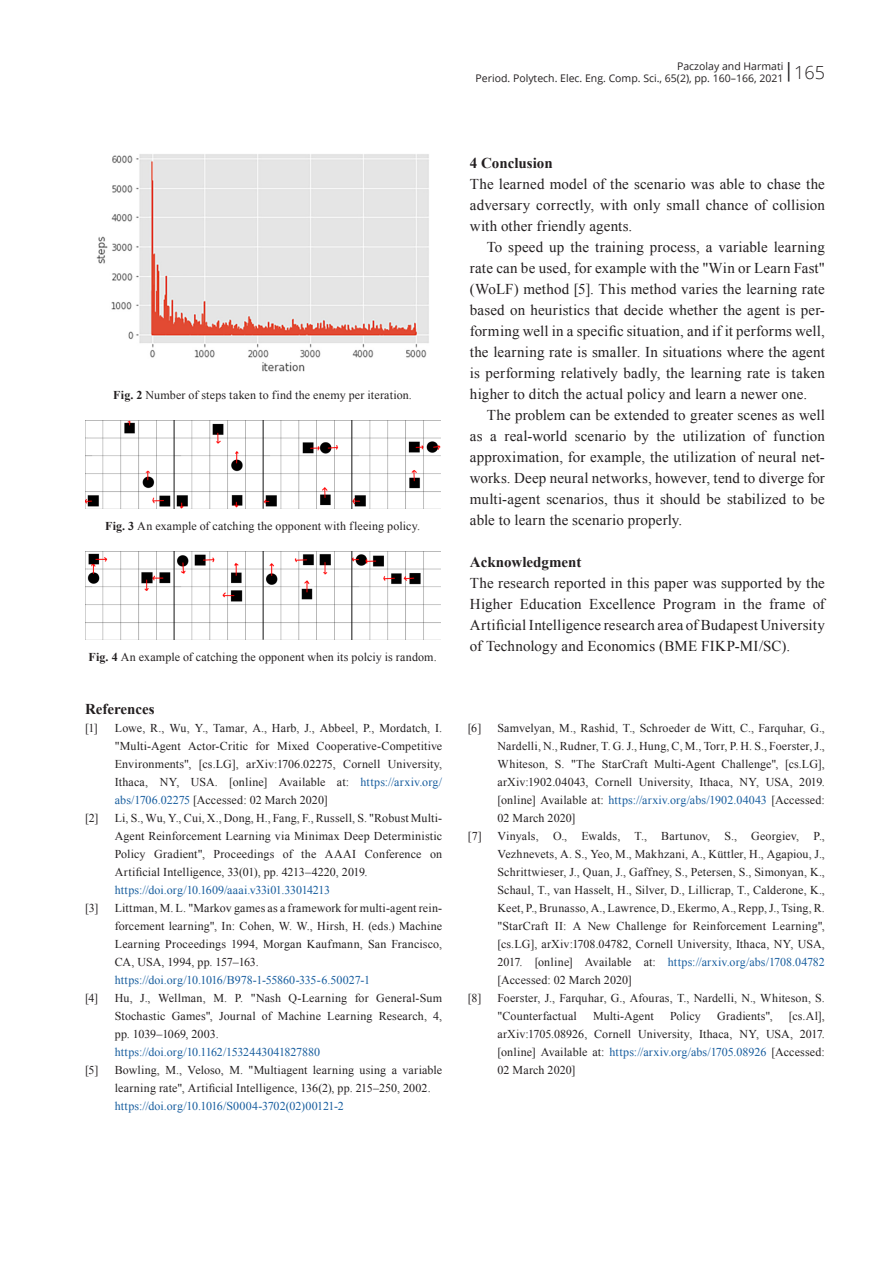
<style>
.page{position:relative;width:893px;height:1263px;background:#fff}
.page>*{position:absolute;margin:0;border:0;box-sizing:border-box;transform-origin:0 0}
.PP_Body__Main_text{font:15px/21px "Times New Roman";letter-spacing:.015em;color:#231f20;text-align:justify}
.PP_Body__First_parag{font:15px/21px "Times New Roman";letter-spacing:.01em;color:#231f20;text-align:justify}
.PP_Heading{font:700 15px "Times New Roman";color:#231f20}
.PP_References{font:12px/18px "Times New Roman";letter-spacing:.01em;color:#231f20;text-align:justify}
.PP_References-2{font:12px "Times New Roman";color:#175d9e}
.PP_Figure_Table_Capt{font:12px "Times New Roman";letter-spacing:.01em;color:#231f20}
.t1{font:10.5px/12px "Open Sans";color:#231f20}
.s1{font-weight:700}
.s2{color:#175d9e}
</style>
<div class="page">
<img style="left:96px;top:154px;width:333px;height:218px">
<img style="left:85px;top:420px;width:355px;height:89px">
<img style="left:85px;top:551px;width:355px;height:89px">
<p class="t1" style="left:476px;top:59px;width:351px;text-indent:202px">Paczolay and Harmati<br>Period. Polytech. Elec. Eng. Comp. Sci., 65(2), pp. 160–166, 2021 <sup>|</sup><sup>165</sup></p>
<p class="PP_Figure_Table_Capt" style="left:113px;top:387px;width:300px"><span class="s1">Fig. 2</span> Number of steps taken to find the enemy per iteration.</p>
<p class="PP_Figure_Table_Capt" style="left:105px;top:517px;width:316px"><span class="s1">Fig. 3</span> An example of catching the opponent with fleeing policy.</p>
<p class="PP_Figure_Table_Capt" style="left:88px;top:648px;width:350px"><span class="s1">Fig. 4</span> An example of catching the opponent when its polciy is random.</p>
<p class="PP_Heading" style="left:85px;top:698px;width:71px">References</p>
<p class="PP_References" style="left:85px;top:719px;width:14px">[1]</p>
<p class="PP_References" style="left:115px;top:719px;width:329px">Lowe, R., Wu, Y., Tamar, A., Harb, J., Abbeel, P., Mordatch, I. "Multi-Agent Actor-Critic for Mixed Cooperative-Competitive Environments", [cs.LG], arXiv:1706.02275, Cornell University, Ithaca, NY, USA. [online] Available at: <span class="s2">https://arxiv.org/ abs/1706.02275</span> [Accessed: 02 March 2020]</p>
<p class="PP_References" style="left:85px;top:809px;width:15px">[2]</p>
<p class="PP_References" style="left:115px;top:809px;width:329px">Li, S., Wu, Y., Cui, X., Dong, H., Fang, F., Russell, S. "Robust Multi-Agent Reinforcement Learning via Minimax Deep Deterministic Policy Gradient", Proceedings of the AAAI Conference on Artificial Intelligence, 33(01), pp. 4213–4220, 2019.</p>
<p class="PP_References-2" style="left:115px;top:882px;width:217px">https://doi.org/10.1609/aaai.v33i01.33014213</p>
<p class="PP_References" style="left:85px;top:899px;width:15px">[3]</p>
<p class="PP_References" style="left:115px;top:899px;width:329px">Littman, M. L. "Markov games as a framework for multi-agent rein&shy;forcement learning", In: Cohen, W. W., Hirsh, H. (eds.) Machine Learning Proceedings 1994, Morgan Kaufmann, San Francisco, CA, USA, 1994, pp. 157–163.</p>
<p class="PP_References-2" style="left:115px;top:972px;width:257px">https://doi.org/10.1016/B978-1-55860-335-6.50027-1</p>
<p class="PP_References" style="left:85px;top:989px;width:15px">[4]</p>
<p class="PP_References" style="left:115px;top:989px;width:329px">Hu, J., Wellman, M. P. "Nash Q-Learning for General-Sum Stochastic Games", Journal of Machine Learning Research, 4, pp. 1039–1069, 2003.</p>
<p class="PP_References-2" style="left:115px;top:1044px;width:207px">https://doi.org/10.1162/1532443041827880</p>
<p class="PP_References" style="left:85px;top:1061px;width:15px">[5]</p>
<p class="PP_References" style="left:115px;top:1061px;width:329px">Bowling, M., Veloso, M. "Multiagent learning using a variable learning rate", Artificial Intelligence, 136(2), pp. 215–250, 2002.</p>
<p class="PP_References-2" style="left:115px;top:1098px;width:231px">https://doi.org/10.1016/S0004-3702(02)00121-2</p>
<p class="PP_Heading" style="left:470px;top:152px;width:84px">4 Conclusion</p>
<p class="PP_Body__First_parag" style="left:470px;top:173px;width:357px">The learned model of the scenario was able to chase the adversary correctly, with only small chance of collision with other friendly agents.</p>
<p class="PP_Body__Main_text" style="left:470px;top:236px;width:357px;text-indent:17px">To speed up the training process, a variable learning rate can be used, for example with the "Win or Learn Fast" (WoLF) method [5]. This method varies the learning rate based on heuristics that decide whether the agent is per&shy;forming well in a specific situation, and if it performs well, the learning rate is smaller. In situations where the agent is performing relatively badly, the learning rate is taken higher to ditch the actual policy and learn a newer one.</p>
<p class="PP_Body__Main_text" style="left:470px;top:404px;width:357px;text-indent:17px">The problem can be extended to greater scenes as well as a real-world scenario by the utilization of function approximation, for example, the utilization of neural net&shy;works. Deep neural networks, however, tend to diverge for multi-agent scenarios, thus it should be stabilized to be able to learn the scenario properly.</p>
<p class="PP_Heading" style="left:470px;top:551px;width:113px">Acknowledgment</p>
<p class="PP_Body__First_parag" style="left:470px;top:572px;width:357px">The research reported in this paper was supported by the Higher Education Excellence Program in the frame of Artificial Intelligence research area of Budapest University of Technology and Economics (BME FIKP-MI/SC).</p>
<p class="PP_References" style="left:468px;top:719px;width:15px">[6]</p>
<p class="PP_References" style="left:497px;top:719px;width:329px">Samvelyan, M., Rashid, T., Schroeder de Witt, C., Farquhar, G., Nardelli, N., Rudner, T. G. J., Hung, C, M., Torr, P. H. S., Foerster, J., Whiteson, S. "The StarCraft Multi-Agent Challenge", [cs.LG], arXiv:1902.04043, Cornell University, Ithaca, NY, USA, 2019. [online] Available at: <span class="s2">https://arxiv.org/abs/1902.04043</span> [Accessed:<br>02 March 2020]</p>
<p class="PP_References" style="left:468px;top:827px;width:16px">[7]</p>
<p class="PP_References" style="left:497px;top:827px;width:329px">Vinyals, O., Ewalds, T., Bartunov, S., Georgiev, P., Vezhnevets, A. S., Yeo, M., Makhzani, A., Küttler, H., Agapiou, J., Schrittwieser, J., Quan, J., Gaffney, S., Petersen, S., Simonyan, K., Schaul, T., van Hasselt, H., Silver, D., Lillicrap, T., Calderone, K., Keet, P., Brunasso, A., Lawrence, D., Ekermo, A., Repp, J., Tsing,R. "StarCraft II: A New Challenge for Reinforcement Learning", [cs.LG], arXiv:1708.04782, Cornell University, Ithaca, NY, USA, 2017. [online] Available at: <span class="s2">https://arxiv.org/abs/1708.04782 </span>[Accessed: 02 March 2020]</p>
<p class="PP_References" style="left:468px;top:989px;width:15px">[8]</p>
<p class="PP_References" style="left:497px;top:989px;width:329px">Foerster, J., Farquhar, G., Afouras, T., Nardelli, N., Whiteson, S. "Counterfactual</p>
<p class="PP_References" style="left:497px;top:1007px;width:329px;text-indent:291px">[cs.Al], arXiv:1705.08926, Cornell University, Ithaca, NY, USA, 2017. [online] Available at: <span class="s2">https://arxiv.org/abs/1705.08926</span> [Accessed:<br>02 March 2020]</p>
<p class="PP_References" style="left:593px;top:1007px;width:62px">Multi-Agent</p>
<p class="PP_References" style="left:670px;top:1007px;width:32px">Policy</p>
<p class="PP_References" style="left:717px;top:1007px;width:57px">Gradients",</p>
</div>
